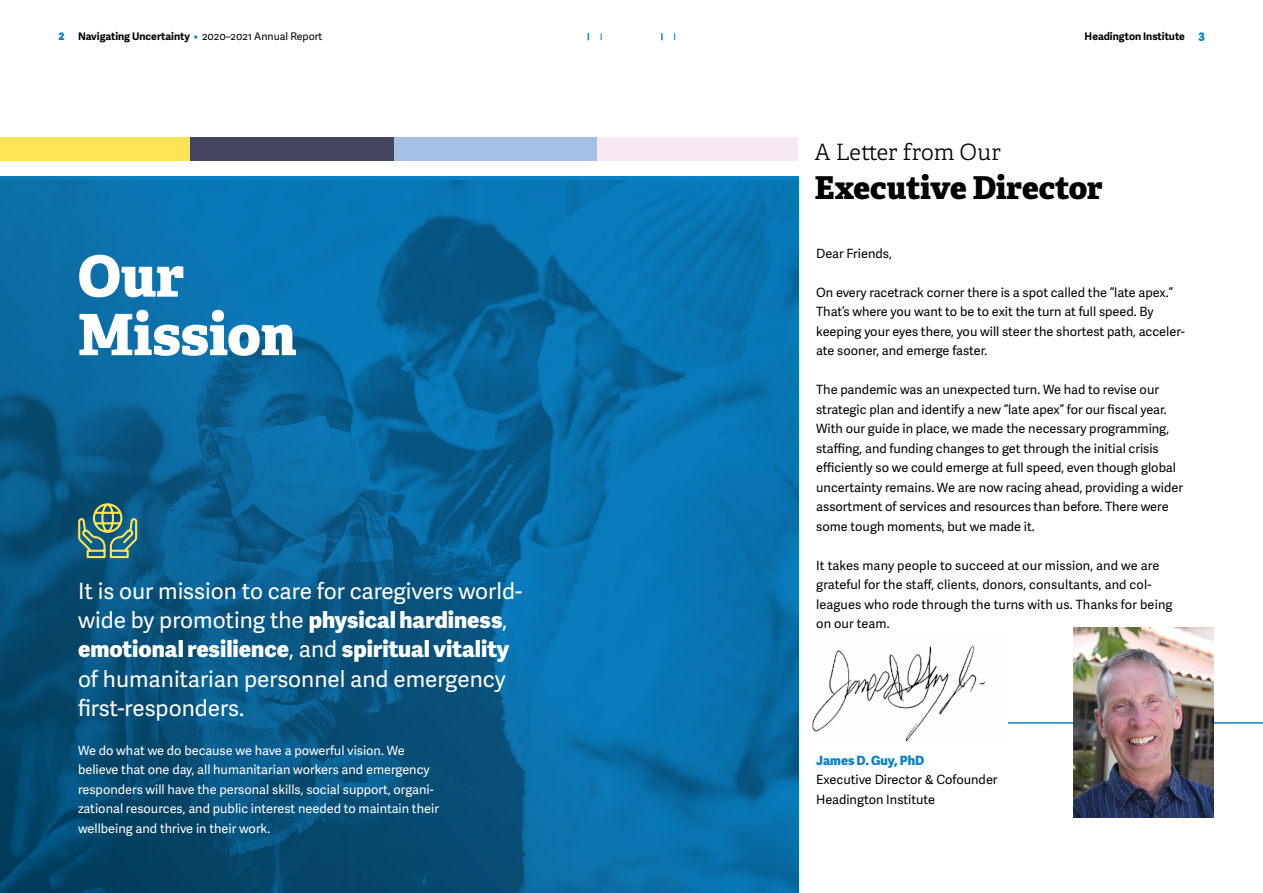
<style>
.page{position:relative;width:1263px;height:893px;background:#fff}
.page>*{position:absolute;margin:0;border:0;box-sizing:border-box;transform-origin:0 0}
.t1{font:800 57px/58.5px "Adelle";color:#fff}
.t2{font:800 31.5px "Adelle";color:#000}
.t3{font:22.5px/29.2px "Adelle Sans";color:#fff}
.t4{font:300 22.5px "Adelle";color:#000}
.t5{font:12.75px/19.5px "Adelle Sans";color:#000}
.t6{font:12.75px/19.5px "Adelle Sans";color:#fff}
.t7{font:800 12.75px "Adelle Sans";color:#0a81c5}
.t8{font:700 10.5px "Adelle Sans";color:#000}
.s1{font-family:"Adelle Sans Cnd Xb";font-weight:400;font-size:12.75px;color:#0a81c5}
.s2{color:#0a81c5}
.s3{font-weight:400}
.s4{font-weight:800}
</style>
<div class="page">
<hr style="left:1008px;top:722px;width:255px;height:2px;background:#0a81c5">
<img style="left:812px;top:645px;width:174px;height:97px">
<img style="left:0;top:180px;width:798px;height:713px">
<img style="left:1074px;top:628px;width:139px;height:190px">
<div style="left:0;top:137px;width:190px;height:23px;background:#fde454"></div>
<div style="left:190px;top:137px;width:204px;height:23px;background:#42455d"></div>
<div style="left:394px;top:137px;width:204px;height:23px;background:#a6c0e4"></div>
<div style="left:598px;top:137px;width:200px;height:23px;background:#f7e8f2"></div>
<svg style="left:77px;top:502px;width:61px;height:57px;background:#4d7e76"></svg>
<p class="t8" style="left:58px;top:28px;width:266px"><span class="s1">2</span> Navigating Uncertainty <span class="s2">•</span> <span class="s3">2020–2021 Annual Report</span></p>
<p class="t8" style="left:1085px;top:28px;width:122px">Headington Institute <span class="s1">3</span></p>
<h1 class="t1" style="left:78px;top:247px;width:220px">Our<br>Mission</h1>
<h3 class="t3" style="left:78px;top:576px;width:446px">It is our mission to care for caregivers world&shy;wide by promoting the <span class="s4">physical hardiness</span>, <span class="s4">emotional resilience</span>, and <span class="s4">spiritual vitality </span>of humanitarian personnel and emergency first-responders.</h3>
<p class="t6" style="left:78px;top:740px;width:362px">We do what we do because we have a powerful vision. We believe that one day, all humanitarian workers and emergency responders will have the personal skills, social support, organi&shy;zational resources, and public interest needed to maintain their wellbeing and thrive in their work.</p>
<h3 class="t4" style="left:815px;top:138px;width:187px">A Letter from Our</h3>
<h2 class="t2" style="left:815px;top:167px;width:290px">Executive Director</h2>
<p class="t5" style="left:816px;top:243px;width:77px">Dear Friends,</p>
<p class="t5" style="left:816px;top:282px;width:370px">On every racetrack corner there is a spot called the “late apex.” That’s where you want to be to exit the turn at full speed. By keeping your eyes there, you will steer the shortest path, acceler&shy;ate sooner, and emerge faster.</p>
<p class="t5" style="left:816px;top:379px;width:368px">The pandemic was an unexpected turn. We had to revise our strategic plan and identify a new “late apex” for our fiscal year.<br>With our guide in place, we made the necessary programming, staffing, and funding changes to get through the initial crisis efficiently so we could emerge at full speed, even though global uncertainty remains. We are now racing ahead, providing a wider assortment of services and resources than before. There were some tough moments, but we made it.</p>
<p class="t5" style="left:816px;top:555px;width:358px">It takes many people to succeed at our mission, and we are grateful for the staff, clients, donors, consultants, and col&shy;leagues who rode through the turns with us. Thanks for being on our team.</p>
<p class="t7" style="left:816px;top:751px;width:110px">James D. Guy, PhD</p>
<p class="t5" style="left:816px;top:769px;width:183px">Executive Director &amp; Cofounder<br>Headington Institute</p>
</div>
